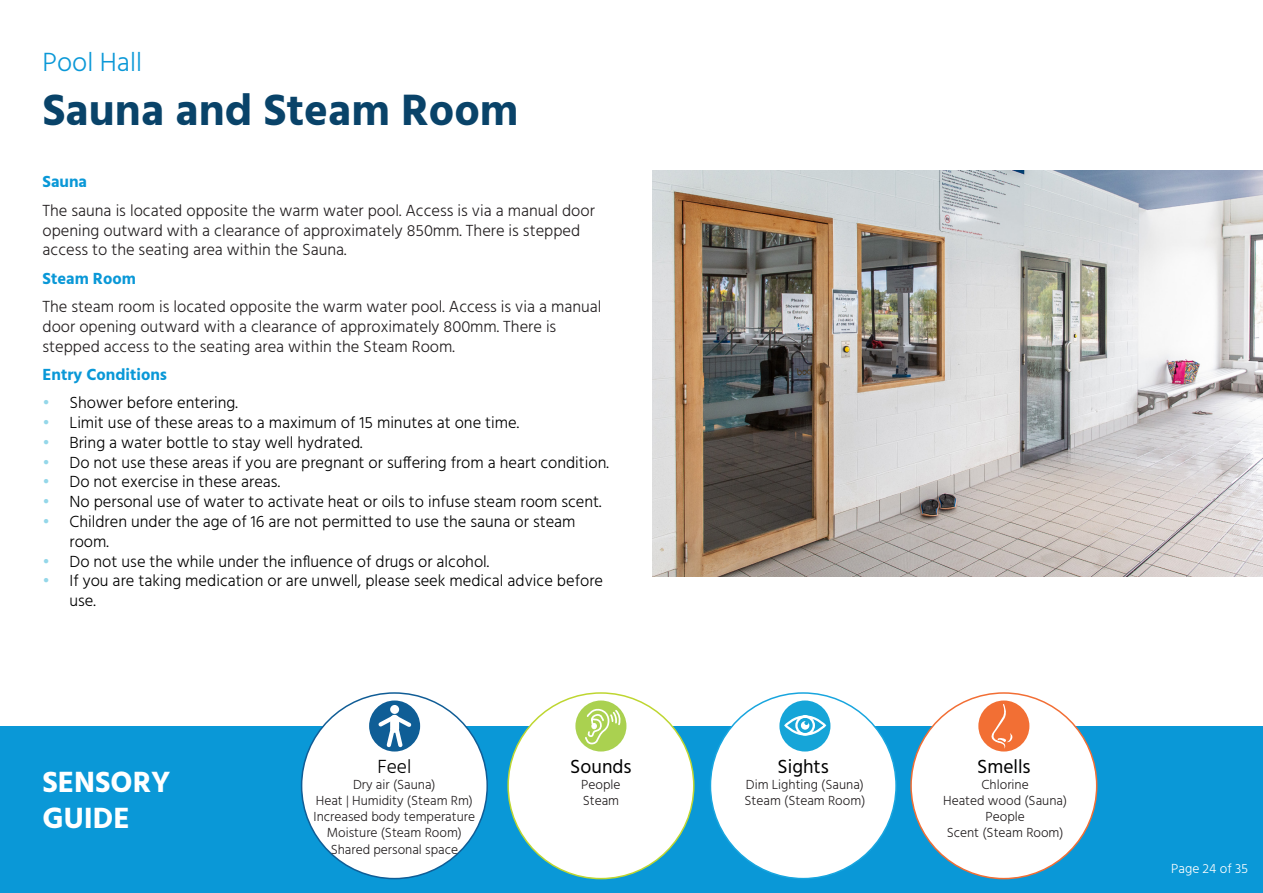
<style>
.page{position:relative;width:1263px;height:893px;background:#fff}
.page>*{position:absolute;margin:0;border:0;box-sizing:border-box;transform-origin:0 0}
.t1{font:700 45px "Hind";color:#094369}
.t2{font:700 30px/36px "Hind";color:#fff}
.t3{font:300 27px "Hind";color:#0a98d7}
.t4{font:19.5px "Hind";color:#000}
.t5{font:300 19.5px "Hind";color:#000}
.t6{font:300 16.5px/19.8px "Hind";color:#000}
.t7{font:300 16.5px/19.8px "Hind";color:#231f20}
.t8{font:700 16.5px "Hind";color:#0a98d7}
.t9{font:300 13.5px "Hind";color:#231f20}
.t10{font:300 13.5px "Hind";color:#fff}
.s1{color:#94d7e9}
</style>
<div class="page">
<div style="left:0;top:726px;width:1263px;height:167px;background:#0a98d7"></div>
<div style="left:508px;top:693px;width:186px;height:186px;background:#fff;border-radius:50%"></div>
<div style="left:911px;top:693px;width:186px;height:186px;background:#fff;border-radius:50%"></div>
<div style="left:302px;top:693px;width:185px;height:186px;background:#fff;border-radius:50%"></div>
<div style="left:710px;top:693px;width:186px;height:186px;background:#fff;border-radius:50%"></div>
<div style="left:369px;top:700px;width:51px;height:51px;background:#0f5e96;border-radius:50%"></div>
<div style="left:390px;top:705px;width:9px;height:9px;background:#fff;border-radius:50%"></div>
<svg style="left:375px;top:711px;width:40px;height:39px"></svg>
<div style="left:575px;top:700px;width:51px;height:51px;background:#aad150;border-radius:50%"></div>
<svg style="left:585px;top:708px;width:35px;height:37px"></svg>
<div style="left:779px;top:700px;width:51px;height:51px;background:#16a5d8;border-radius:50%"></div>
<svg style="left:784px;top:715px;width:43px;height:21px"></svg>
<div style="left:978px;top:700px;width:51px;height:51px;background:#f26f34;border-radius:50%"></div>
<svg style="left:987px;top:704px;width:26px;height:45px"></svg>
<img style="left:653px;top:170px;width:610px;height:406px">
<p class="t3" style="left:43px;top:44px;width:101px">Pool Hall</p>
<p class="t1" style="left:43px;top:83px;width:478px">Sauna and Steam Room</p>
<p class="t8" style="left:43px;top:172px;width:46px">Sauna</p>
<p class="t7" style="left:43px;top:201px;width:554px">The sauna is located opposite the warm water pool. Access is via a manual door opening outward with a clearance of approximately 850mm. There is stepped access to the seating area within the Sauna.</p>
<p class="t8" style="left:43px;top:268px;width:95px">Steam Room</p>
<p class="t7" style="left:43px;top:297px;width:560px">The steam room is located opposite the warm water pool. Access is via a manual door opening outward with a clearance of approximately 800mm. There is stepped access to the seating area within the Steam Room.</p>
<p class="t8" style="left:43px;top:364px;width:126px">Entry Conditions</p>
<p class="t6" style="left:43px;top:394px;width:197px"><span class="s1">•</span> Shower before entering.</p>
<p class="t6" style="left:43px;top:413px;width:478px"><span class="s1">•</span> Limit use of these areas to a maximum of 15 minutes at one time.</p>
<p class="t6" style="left:43px;top:433px;width:322px"><span class="s1">•</span> Bring a water bottle to stay well hydrated.</p>
<p class="t6" style="left:43px;top:453px;width:568px"><span class="s1">•</span> Do not use these areas if you are pregnant or suffering from a heart condition.</p>
<p class="t6" style="left:43px;top:473px;width:239px"><span class="s1">•</span> Do not exercise in these areas.</p>
<p class="t6" style="left:43px;top:493px;width:561px"><span class="s1">•</span> No personal use of water to activate heat or oils to infuse steam room scent.</p>
<p class="t6" style="left:70px;top:512px;width:508px;text-indent:-27px"><span class="s1">•</span> Children under the age of 16 are not permitted to use the sauna or steam room.</p>
<p class="t6" style="left:43px;top:552px;width:448px"><span class="s1">•</span> Do not use the while under the influence of drugs or alcohol.</p>
<p class="t6" style="left:70px;top:572px;width:535px;text-indent:-27px"><span class="s1">•</span> If you are taking medication or are unwell, please seek medical advice before use.</p>
<h2 class="t2" style="left:43px;top:763px;width:129px">SENSORY<br>GUIDE</h2>
<p class="t5" style="left:377px;top:754px;width:35px">Feel</p>
<p class="t4" style="left:570px;top:754px;width:63px">Sounds</p>
<p class="t4" style="left:778px;top:754px;width:53px">Sights</p>
<p class="t4" style="left:977px;top:754px;width:55px">Smells</p>
<p class="t9" style="left:353px;top:775px;width:84px">Dry air (Sauna)</p>
<p class="t9" style="left:316px;top:792px;width:159px">Heat | Humidity (Steam Rm)</p>
<p class="t9" style="left:314px;top:808px;width:163px">Increased body temperature</p>
<p class="t9" style="left:327px;top:824px;width:137px">Moisture (Steam Room)</p>
<p class="t9" style="left:331px;top:840px;width:129px">Shared personal space</p>
<p class="t9" style="left:746px;top:775px;width:120px">Dim Lighting (Sauna)</p>
<p class="t9" style="left:744px;top:792px;width:122px">Steam (Steam Room)</p>
<p class="t9" style="left:981px;top:775px;width:49px">Chlorine</p>
<p class="t9" style="left:943px;top:792px;width:126px">Heated wood (Sauna)</p>
<p class="t9" style="left:985px;top:808px;width:41px">People</p>
<p class="t9" style="left:947px;top:824px;width:118px">Scent (Steam Room)</p>
<p class="t9" style="left:581px;top:775px;width:41px">People</p>
<p class="t9" style="left:583px;top:792px;width:38px">Steam</p>
<p class="t10" style="left:1171px;top:860px;width:78px">Page 24 of 35</p>
</div>
